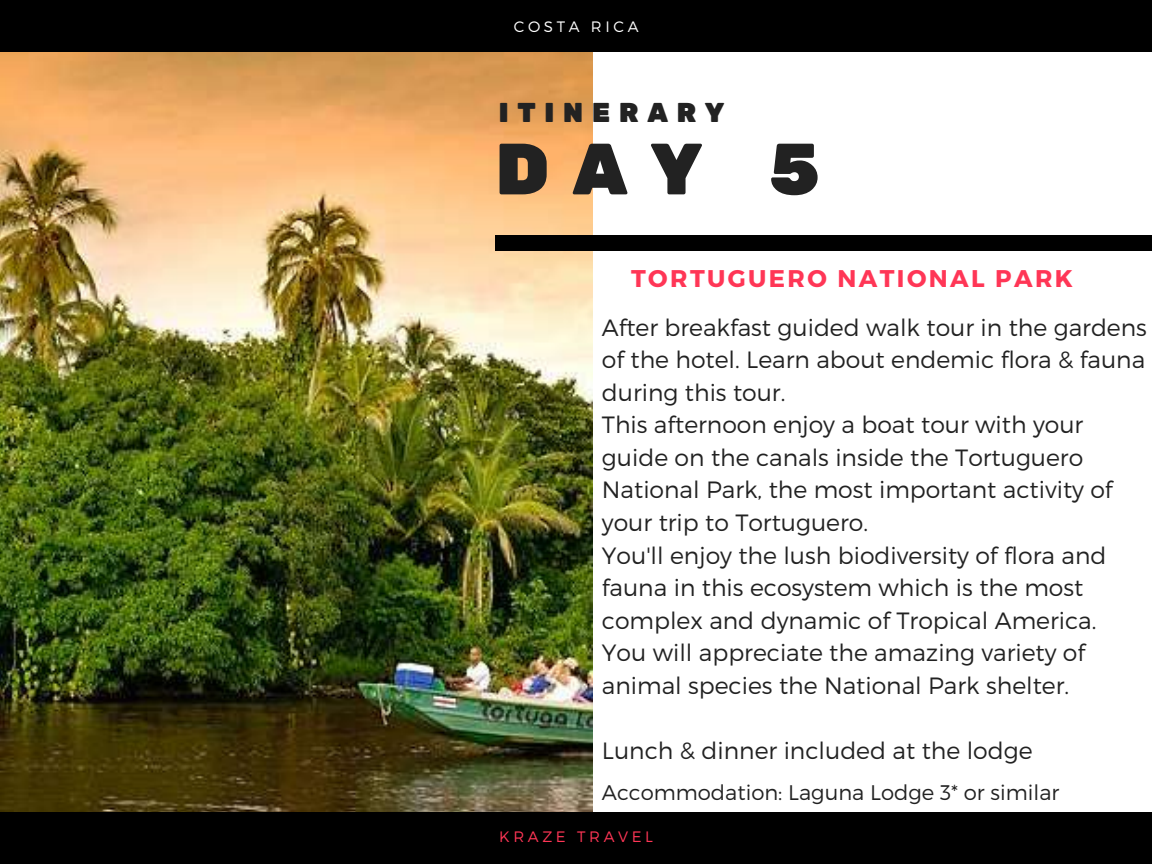
<style>
.page{position:relative;width:1152px;height:864px;background:#fff}
.page>*{position:absolute;margin:0;border:0;box-sizing:border-box;transform-origin:0 0}
.t1{font:72.45px "Rubik One";color:#222}
.t2{font:27.15px "Rubik One";letter-spacing:.3em;color:#222}
.t3{font:700 24.15px "Montserrat";letter-spacing:.1em;color:#ff3656}
.t4{font:300 23.55px/32.5px "Montserrat";color:#222}
.t5{font:300 21.15px "Montserrat";color:#222}
.t6{font:300 15.15px "Montserrat";letter-spacing:.24em;color:#ff3656}
.t7{font:300 15.15px "Montserrat";letter-spacing:.24em;color:#fff}
</style>
<div class="page">
<img style="left:0;top:52px;width:592px;height:761px">
<div style="left:495px;top:235px;width:657px;height:16px;background:#000"></div>
<div style="left:0;top:813px;width:1152px;height:51px;background:#000"></div>
<div style="left:0;top:0;width:1152px;height:52px;background:#000"></div>
<p class="t7" style="left:514px;top:16px;width:126px">COSTA RICA</p>
<p class="t2" style="left:498px;top:97px;width:228px">ITINERARY</p>
<h1 class="t1" style="left:495px;top:127px;width:328px">DAY 5</h1>
<p class="t3" style="left:631px;top:263px;width:443px">TORTUGUERO NATIONAL PARK</p>
<p class="t4" style="left:602px;top:310px;width:546px">After breakfast guided walk tour in the gardens of the hotel. Learn about endemic flora &amp; fauna during this tour.<br>This afternoon enjoy a boat tour with your guide on the canals inside the Tortuguero National Park, the most important activity of your trip to Tortuguero.<br>You'll enjoy the lush biodiversity of flora and fauna in this ecosystem which is the most complex and dynamic of Tropical America.<br>You will appreciate the amazing variety of animal species the National Park shelter.</p>
<p class="t4" style="left:602px;top:733px;width:432px">Lunch &amp; dinner included at the lodge</p>
<p class="t5" style="left:602px;top:779px;width:459px">Accommodation: Laguna Lodge 3* or similar</p>
<p class="t6" style="left:499px;top:827px;width:155px">KRAZE TRAVEL</p>
</div>
